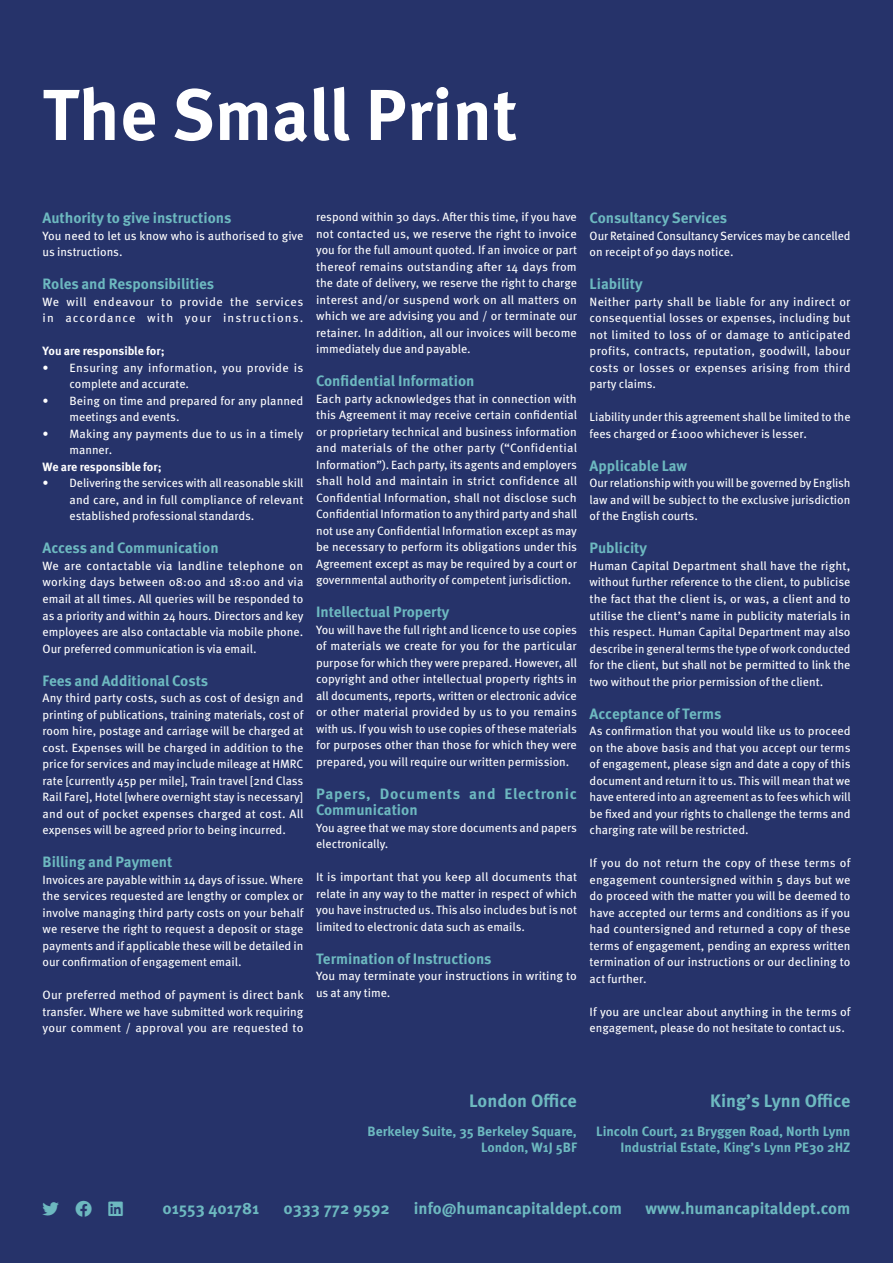
<style>
.page{position:relative;width:893px;height:1263px;background:#26336a}
.page>*{position:absolute;margin:0;border:0;box-sizing:border-box;transform-origin:0 0}
.t1{font:700 72px "Meta Pro";color:#fff}
.t2{font:700 18px "Meta Pro";color:#6db9c0}
.t3{font:700 16.5px "Meta Pro";color:#6db9c0}
.t4{font:700 15px "Meta Pro";color:#6db9c0}
.t5{font:700 15px/16.5px "Meta Pro";letter-spacing:.045em;color:#6db9c0}
.t6{font:700 13.5px/16.5px "Meta Pro";color:#6db9c0;text-align:right}
.t7{font:12px/16.5px "Meta Pro";color:#fff;text-align:justify}
.t8{font:12px/16.5px "Meta Pro";letter-spacing:.07em;color:#fff}
.t9{font:12px/16.5px "Meta Pro";letter-spacing:.02em;color:#fff}
.t10{font:700 12px "Meta Pro";letter-spacing:-.005em;color:#fff}
</style>
<div class="page">
<h1 class="t1" style="left:43px;top:59px;width:477px">The Small Print</h1>
<p class="t4" style="left:43px;top:206px;width:190px">Authority to give instructions</p>
<p class="t7" style="left:43px;top:227px;width:262px">You need to let us know who is authorised to give us instructions.</p>
<p class="t4" style="left:43px;top:272px;width:173px">Roles and Responsibilities</p>
<p class="t8" style="left:43px;top:293px;width:262px">We will endeavour to provide the services in accordance with your instructions.</p>
<p class="t10" style="left:43px;top:342px;width:124px">You are responsible for;</p>
<p class="t9" style="left:70px;top:359px;width:235px;text-indent:-27px">• Ensuring any information, you provide is complete and accurate.</p>
<p class="t7" style="left:70px;top:392px;width:235px;text-indent:-27px">• Being on time and prepared for any planned meetings and events.</p>
<p class="t7" style="left:70px;top:425px;width:235px;text-indent:-27px">• Making any payments due to us in a timely manner.</p>
<p class="t10" style="left:43px;top:457px;width:121px">We are responsible for;</p>
<p class="t7" style="left:70px;top:474px;width:235px;text-indent:-27px">• Delivering the services with all reasonable skill and care, and in full compliance of relevant established professional standards.</p>
<p class="t4" style="left:43px;top:536px;width:178px">Access and Communication</p>
<p class="t7" style="left:43px;top:557px;width:262px">We are contactable via landline telephone on working days between 08:00 and 18:00 and via email at all times. All queries will be responded to as a priority and within 24 hours. Directors and key employees are also contactable via mobile phone.<br>Our preferred communication is via email.</p>
<p class="t4" style="left:43px;top:668px;width:167px">Fees and Additional Costs</p>
<p class="t7" style="left:43px;top:689px;width:263px">Any third party costs, such as cost of design and printing of publications, training materials, cost of room hire, postage and carriage will be charged at cost. Expenses will be charged in addition to the price for services and may include mileage at HMRC rate [currently 45p per mile], Train travel [2nd Class Rail Fare], Hotel [where overnight stay is necessary] and out of pocket expenses charged at cost. All expenses will be agreed prior to being incurred.</p>
<p class="t4" style="left:43px;top:850px;width:132px">Billing and Payment</p>
<p class="t7" style="left:43px;top:870px;width:263px">Invoices are payable within 14 days of issue. Where the services requested are lengthy or complex or involve managing third party costs on your behalf we reserve the right to request a deposit or stage payments and if applicable these will be detailed in our confirmation of engagement email.</p>
<p class="t7" style="left:43px;top:986px;width:263px">Our preferred method of payment is direct bank transfer. Where we have submitted work requiring your comment / approval you are requested to</p>
<p class="t7" style="left:316px;top:208px;width:262px">respond within 30 days. After this time, if you have not contacted us, we reserve the right to invoice you for the full amount quoted. If an invoice or part thereof remains outstanding after 14 days from the date of delivery, we reserve the right to charge interest and/or suspend work on all matters on which we are advising you and / or terminate our retainer. In addition, all our invoices will become immediately due and payable.</p>
<p class="t4" style="left:316px;top:369px;width:160px">Confidential Information</p>
<p class="t7" style="left:316px;top:389px;width:263px">Each party acknowledges that in connection with this Agreement it may receive certain confidential or proprietary technical and business information and materials of the other party (“Confidential Information”). Each party, its agents and employers shall hold and maintain in strict confidence all Confidential Information, shall not disclose such Confidential Information to any third party and shall not use any Confidential Information except as may be necessary to perform its obligations under this Agreement except as may be required by a court or governmental authority of competent jurisdiction.</p>
<p class="t4" style="left:316px;top:600px;width:135px">Intellectual Property</p>
<p class="t7" style="left:316px;top:620px;width:262px">You will have the full right and licence to use copies of materials we create for you for the particular purpose for which they were prepared. However, all copyright and other intellectual property rights in all documents, reports, written or electronic advice or other material provided by us to you remains with us. If you wish to use copies of these materials for purposes other than those for which they were prepared, you will require our written permission.</p>
<p class="t5" style="left:316px;top:784px;width:262px">Papers, Documents and Electronic<br>Communication</p>
<p class="t7" style="left:316px;top:818px;width:262px">You agree that we may store documents and papers electronically.</p>
<p class="t7" style="left:316px;top:868px;width:263px">It is important that you keep all documents that relate in any way to the matter in respect of which you have instructed us. This also includes but is not limited to electronic data such as emails.</p>
<p class="t4" style="left:316px;top:947px;width:177px">Termination of Instructions</p>
<p class="t7" style="left:316px;top:967px;width:262px">You may terminate your instructions in writing to us at any time.</p>
<p class="t4" style="left:590px;top:206px;width:139px">Consultancy Services</p>
<p class="t7" style="left:590px;top:227px;width:262px">Our Retained Consultancy Services may be cancelled on receipt of 90 days notice.</p>
<p class="t4" style="left:590px;top:272px;width:55px">Liability</p>
<p class="t7" style="left:590px;top:293px;width:262px">Neither party shall be liable for any indirect or consequential losses or expenses, including but not limited to loss of or damage to anticipated profits, contracts, reputation, goodwill, labour costs or losses or expenses arising from third party claims.</p>
<p class="t7" style="left:590px;top:408px;width:262px">Liability under this agreement shall be limited to the fees charged or £1000 whichever is lesser.</p>
<p class="t4" style="left:590px;top:454px;width:99px">Applicable Law</p>
<p class="t7" style="left:590px;top:474px;width:262px">Our relationship with you will be governed by English law and will be subject to the exclusive jurisdiction of the English courts.</p>
<p class="t4" style="left:590px;top:536px;width:59px">Publicity</p>
<p class="t7" style="left:590px;top:557px;width:262px">Human Capital Department shall have the right, without further reference to the client, to publicise the fact that the client is, or was, a client and to utilise the client’s name in publicity materials in this respect. Human Capital Department may also describe in general terms the type of work conducted for the client, but shall not be permitted to link the two without the prior permission of the client.</p>
<p class="t4" style="left:590px;top:701px;width:133px">Acceptance of Terms</p>
<p class="t7" style="left:590px;top:722px;width:262px">As confirmation that you would like us to proceed on the above basis and that you accept our terms of engagement, please sign and date a copy of this document and return it to us. This will mean that we have entered into an agreement as to fees which will be fixed and your rights to challenge the terms and charging rate will be restricted.</p>
<p class="t7" style="left:590px;top:854px;width:262px">If you do not return the copy of these terms of engagement countersigned within 5 days but we do proceed with the matter you will be deemed to have accepted our terms and conditions as if you had countersigned and returned a copy of these terms of engagement, pending an express written termination of our instructions or our declining to act further.</p>
<p class="t7" style="left:590px;top:1002px;width:263px">If you are unclear about anything in the terms of engagement, please do not hesitate to contact us.</p>
<h2 class="t2" style="left:469px;top:1086px;width:109px">London Office</h2>
<h2 class="t2" style="left:710px;top:1086px;width:142px">King’s Lynn Office</h2>
<h3 class="t3" style="left:162px;top:1195px;width:98px">01553 401781</h3>
<p class="t6" style="left:368px;top:1122px;width:211px">Berkeley Suite, 35 Berkeley Square,<br>London, W1J 5BF</p>
<p class="t6" style="left:596px;top:1122px;width:256px">Lincoln Court, 21 Bryggen Road, North Lynn<br>Industrial Estate, King’s Lynn PE30 2HZ</p>
<h3 class="t3" style="left:284px;top:1195px;width:108px">0333 772 9592</h3>
<h3 class="t3" style="left:414px;top:1195px;width:210px">info@humancapitaldept.com</h3>
<h3 class="t3" style="left:646px;top:1195px;width:206px">www.humancapitaldept.com</h3>
</div>
